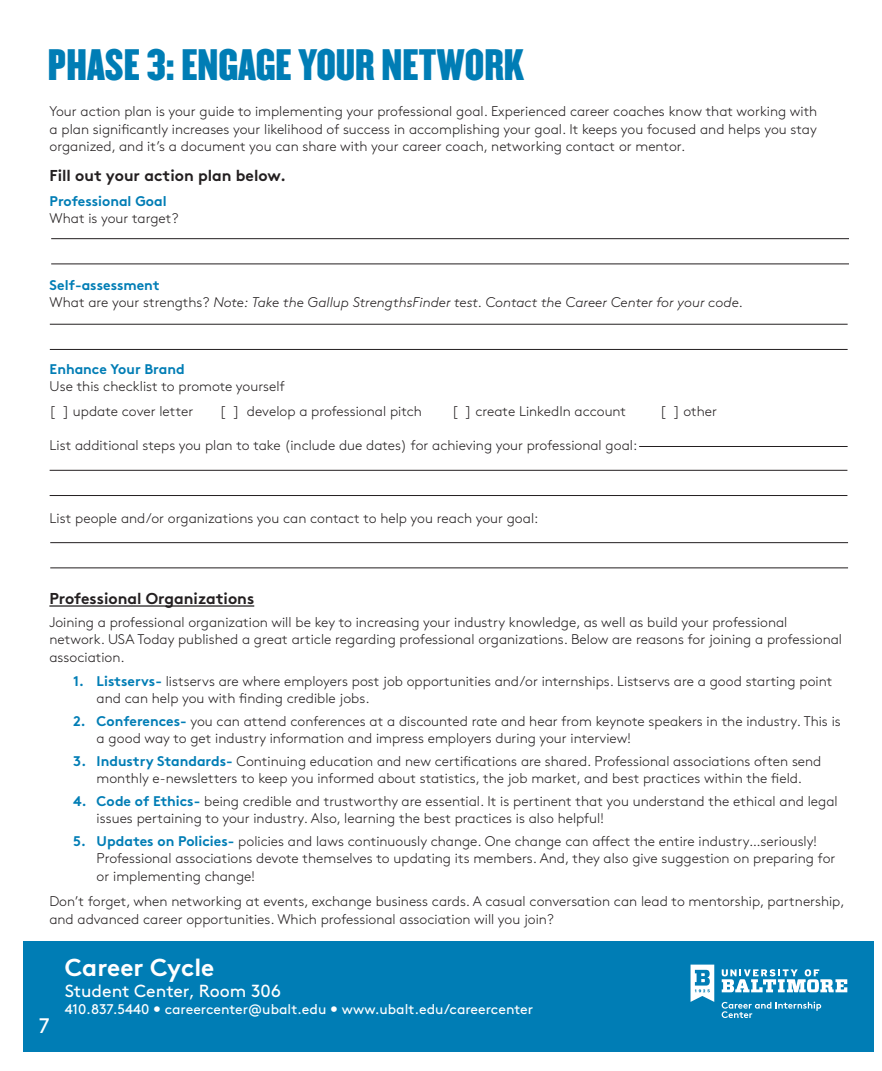
<style>
.page{position:relative;width:882px;height:1071px;background:#fff}
.page>*{position:absolute;margin:0;border:0;box-sizing:border-box;transform-origin:0 0}
.t1{font:38.5px "Champion Welterweight";color:#007db5}
.t2{font:700 24.5px "Brown Std";color:#fff}
.t3{font:21px "Brown Std";color:#fff}
.t4{font:17.5px "Brown Std";color:#fff}
.Paragraph_Style_1{font:700 15.75px "Brown Std";color:#231f20}
.Paragraph_Style_1-2{font:300 14px/17.5px "Brown Std";color:#231f20}
.t5{font:italic 300 14px "Brown Std";color:#231f20}
.t6{font:14px "Brown Std";color:#fff}
.t7{font:700 14px "Brown Std";color:#007db5}
.s1{font-style:normal}
.s2{font-weight:700;color:#007db5}
</style>
<div class="page">
<div style="left:23px;top:941px;width:851px;height:111px;background:#007db5"></div>
<svg style="left:691px;top:965px;width:23px;height:37px"></svg>
<svg style="left:722px;top:969px;width:125px;height:23px"></svg>
<svg style="left:722px;top:1002px;width:99px;height:16px"></svg>
<hr style="left:639px;top:446px;width:209px;height:1px;background:#231f20">
<hr style="left:51px;top:263px;width:798px;height:1px;background:#231f20">
<hr style="left:51px;top:238px;width:798px;height:1px;background:#231f20">
<hr style="left:49px;top:605px;width:205px;height:2px;background:#231f20">
<hr style="left:50px;top:349px;width:798px;height:1px;background:#231f20">
<hr style="left:50px;top:324px;width:798px;height:1px;background:#231f20">
<hr style="left:50px;top:495px;width:797px;height:1px;background:#231f20">
<hr style="left:50px;top:470px;width:797px;height:1px;background:#231f20">
<hr style="left:50px;top:567px;width:798px;height:1px;background:#231f20">
<hr style="left:50px;top:542px;width:798px;height:1px;background:#231f20">
<p class="t1" style="left:48px;top:33px;width:478px">PHASE 3: ENGAGE YOUR NETWORK</p>
<p class="Paragraph_Style_1-2" style="left:50px;top:103px;width:769px;text-align:justify">Your action plan is your guide to implementing your professional goal. Experienced career coaches know that working with a plan significantly increases your likelihood of success in accomplishing your goal. It keeps you focused and helps you stay organized, and it’s a document you can share with your career coach, networking contact or mentor.</p>
<p class="Paragraph_Style_1" style="left:50px;top:166px;width:238px">Fill out your action plan below.</p>
<p class="t7" style="left:50px;top:192px;width:119px">Professional Goal</p>
<p class="Paragraph_Style_1-2" style="left:50px;top:209px;width:130px">What is your target?</p>
<p class="t7" style="left:50px;top:276px;width:111px">Self-assessment</p>
<p class="t5" style="left:50px;top:294px;width:695px"><span class="s1">What are your strengths?</span> Note: Take the Gallup StrengthsFinder test. Contact the Career Center for your code.</p>
<p class="t7" style="left:50px;top:360px;width:137px">Enhance Your Brand</p>
<p class="Paragraph_Style_1-2" style="left:50px;top:377px;width:237px">Use this checklist to promote yourself</p>
<p class="Paragraph_Style_1-2" style="left:50px;top:403px;width:145px">[ ] update cover letter</p>
<p class="Paragraph_Style_1-2" style="left:220px;top:403px;width:203px">[ ] develop a professional pitch</p>
<p class="Paragraph_Style_1-2" style="left:452px;top:403px;width:176px">[ ] create LinkedIn account</p>
<p class="Paragraph_Style_1-2" style="left:660px;top:403px;width:58px">[ ] other</p>
<p class="Paragraph_Style_1-2" style="left:50px;top:437px;width:589px">List additional steps you plan to take (include due dates) for achieving your professional goal:</p>
<p class="Paragraph_Style_1-2" style="left:50px;top:510px;width:490px">List people and/or organizations you can contact to help you reach your goal:</p>
<p class="Paragraph_Style_1" style="left:49px;top:589px;width:206px">Professional Organizations</p>
<p class="Paragraph_Style_1-2" style="left:49px;top:614px;width:794px">Joining a professional organization will be key to increasing your industry knowledge, as well as build your professional network. USA Today published a great article regarding professional organizations. Below are reasons for joining a professional association.</p>
<p class="Paragraph_Style_1-2" style="left:97px;top:672px;width:737px;text-indent:-24px"><span class="s2">1. Listservs-</span> listservs are where employers post job opportunities and/or internships. Listservs are a good starting point and can help you with finding credible jobs.</p>
<p class="Paragraph_Style_1-2" style="left:97px;top:712px;width:746px;text-indent:-24px"><span class="s2">2. Conferences-</span> you can attend conferences at a discounted rate and hear from keynote speakers in the industry. This is a good way to get industry information and impress employers during your interview!</p>
<p class="Paragraph_Style_1-2" style="left:73px;top:752px;width:750px;text-align:center"><span class="s2">3. Industry Standards-</span> Continuing education and new certifications are shared. Professional associations often send monthly e-newsletters to keep you informed about statistics, the job market, and best practices within the field.</p>
<p class="Paragraph_Style_1-2" style="left:97px;top:793px;width:743px;text-indent:-24px"><span class="s2">4. Code of Ethics-</span> being credible and trustworthy are essential. It is pertinent that you understand the ethical and legal issues pertaining to your industry. Also, learning the best practices is also helpful!</p>
<p class="Paragraph_Style_1-2" style="left:97px;top:833px;width:740px;text-indent:-24px"><span class="s2">5. Updates on Policies-</span> policies and laws continuously change. One change can affect the entire industry…seriously!<br>Professional associations devote themselves to updating its members. And, they also give suggestion on preparing for or implementing change!</p>
<p class="Paragraph_Style_1-2" style="left:49px;top:893px;width:797px">Don’t forget, when networking at events, exchange business cards. A casual conversation can lead to mentorship, partnership, and advanced career opportunities. Which professional association will you join?</p>
<p class="t3" style="left:39px;top:1013px;width:12px">7</p>
<p class="t2" style="left:65px;top:952px;width:151px">Career Cycle</p>
<p class="t4" style="left:65px;top:980px;width:218px">Student Center, Room 306</p>
<p class="t6" style="left:65px;top:1001px;width:470px">410.837.5440 • careercenter@ubalt.edu • www.ubalt.edu/careercenter</p>
</div>
